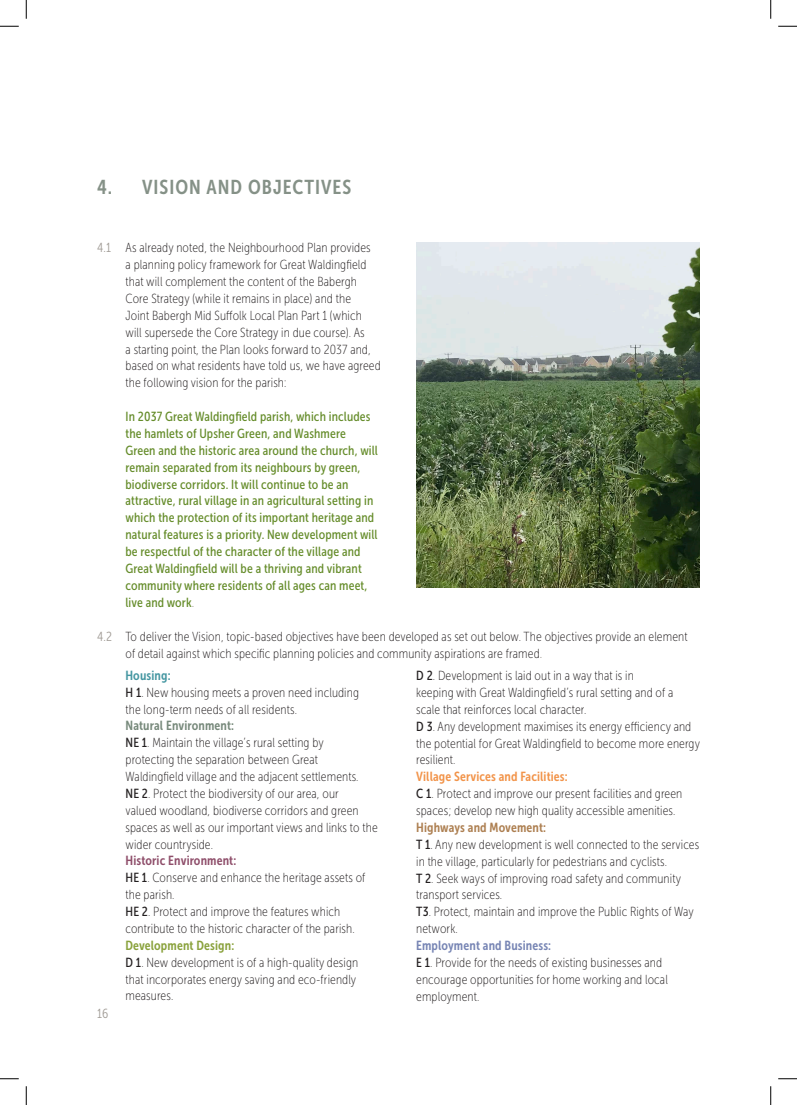
<style>
.page{position:relative;width:797px;height:1105px;background:#fff}
.page>*{position:absolute;margin:0;border:0;box-sizing:border-box;transform-origin:0 0}
.t1{font:20px "Museo Sans Cond 700";letter-spacing:.05em;color:#859187}
.t2{font:13.12px/16.9px "Museo Sans Cond 100";letter-spacing:.01em;color:#231f20}
.t3{font:13.12px/16.9px "Museo Sans Cond 500";letter-spacing:.01em;color:#658c2a}
.t4{font:13.12px "Museo Sans Cond 700";letter-spacing:.01em;color:#f2944a}
.t5{font:13.12px "Museo Sans Cond 700";letter-spacing:.01em;color:#7785b4}
.t6{font:13.12px "Museo Sans Cond 700";letter-spacing:.01em;color:#8f4f6b}
.t7{font:13.12px "Museo Sans Cond 700";letter-spacing:.01em;color:#ad7f51}
.t8{font:13.12px "Museo Sans Cond 700";letter-spacing:.01em;color:#77897b}
.t9{font:13.12px "Museo Sans Cond 700";letter-spacing:.01em;color:#8aa23d}
.t10{font:13.12px "Museo Sans Cond 700";letter-spacing:.01em;color:#4697a2}
.t11{font:13.12px "Museo Sans Cond 300";color:#a19c96}
.s1{font-family:"Museo Sans Cond 300";color:#a19c96}
.s2{font-family:"Museo Sans Cond 500"}
</style>
<div class="page">
<img style="left:416px;top:242px;width:283px;height:346px">
<svg style="left:0;top:25px;width:19px;height:2px"></svg>
<svg style="left:778px;top:25px;width:19px;height:2px"></svg>
<svg style="left:0;top:1078px;width:19px;height:1px"></svg>
<svg style="left:778px;top:1078px;width:19px;height:1px"></svg>
<svg style="left:25px;top:0;width:2px;height:19px"></svg>
<svg style="left:25px;top:1086px;width:2px;height:19px"></svg>
<svg style="left:770px;top:0;width:1px;height:19px"></svg>
<svg style="left:770px;top:1086px;width:1px;height:19px"></svg>
<p class="t1" style="left:97px;top:176px;width:255px">4. VISION AND OBJECTIVES</p>
<p class="t2" style="left:125px;top:239px;width:257px;text-indent:-28px"><span class="s1">4.1</span> As already noted, the Neighbourhood Plan provides<br>a planning policy framework for Great Waldingfield that will complement the content of the Babergh Core Strategy (while it remains in place) and the<br>Joint Babergh Mid Suffolk Local Plan Part 1 (which will supersede the Core Strategy in due course). As<br>a starting point, the Plan looks forward to 2037 and, based on what residents have told us, we have agreed the following vision for the parish:</p>
<p class="t3" style="left:125px;top:408px;width:254px">In 2037 Great Waldingfield parish, which includes the hamlets of Upsher Green, and Washmere Green and the historic area around the church, will remain separated from its neighbours by green, biodiverse corridors. It will continue to be an attractive, rural village in an agricultural setting in which the protection of its important heritage and natural features is a priority. New development will be respectful of the character of the village and Great Waldingfield will be a thriving and vibrant community where residents of all ages can meet, live and work<span class="s1">.</span></p>
<p class="t2" style="left:125px;top:628px;width:563px;text-indent:-28px"><span class="s1">4.2</span> To deliver the Vision, topic-based objectives have been developed as set out below. The objectives provide an element of detail against which specific planning policies and community aspirations are framed<span class="s1">.</span></p>
<p class="t10" style="left:125px;top:668px;width:46px">Housing:</p>
<p class="t2" style="left:125px;top:684px;width:235px"><span class="s2">H 1</span>. New housing meets a proven need including</p>
<p class="t2" style="left:125px;top:701px;width:173px">the long-term needs of all residents.</p>
<p class="t8" style="left:125px;top:719px;width:110px">Natural Environment:</p>
<p class="t2" style="left:125px;top:734px;width:200px"><span class="s2">NE 1</span>. Maintain the village’s rural setting by</p>
<p class="t2" style="left:125px;top:751px;width:194px">protecting the separation between Great</p>
<p class="t2" style="left:125px;top:768px;width:234px">Waldingfield village and the adjacent settlements.</p>
<p class="t2" style="left:125px;top:785px;width:215px"><span class="s2">NE 2</span>. Protect the biodiversity of our area, our</p>
<p class="t2" style="left:125px;top:802px;width:235px">valued woodland, biodiverse corridors and green</p>
<p class="t2" style="left:125px;top:819px;width:254px">spaces as well as our important views and links to the</p>
<p class="t2" style="left:125px;top:836px;width:89px">wider countryside.</p>
<p class="t6" style="left:125px;top:854px;width:112px">Historic Environment:</p>
<p class="t2" style="left:125px;top:869px;width:241px"><span class="s2">HE 1</span>. Conserve and enhance the heritage assets of</p>
<p class="t2" style="left:125px;top:886px;width:50px">the parish.</p>
<p class="t2" style="left:125px;top:903px;width:216px"><span class="s2">HE 2</span>. Protect and improve the features which</p>
<p class="t2" style="left:125px;top:920px;width:231px">contribute to the historic character of the parish.</p>
<p class="t9" style="left:125px;top:938px;width:110px">Development Design:</p>
<p class="t2" style="left:125px;top:954px;width:234px"><span class="s2">D 1</span>. New development is of a high-quality design</p>
<p class="t2" style="left:125px;top:971px;width:232px">that incorporates energy saving and eco-friendly</p>
<p class="t2" style="left:125px;top:988px;width:49px">measures.</p>
<p class="t2" style="left:416px;top:667px;width:219px"><span class="s2">D 2</span>. Development is laid out in a way that is in</p>
<p class="t2" style="left:416px;top:684px;width:258px">keeping with Great Waldingfield’s rural setting and of a</p>
<p class="t2" style="left:416px;top:701px;width:172px">scale that reinforces local character.</p>
<p class="t2" style="left:416px;top:718px;width:276px"><span class="s2">D 3</span>. Any development maximises its energy efficiency and</p>
<p class="t2" style="left:416px;top:735px;width:285px">the potential for Great Waldingfield to become more energy</p>
<p class="t2" style="left:416px;top:752px;width:41px">resilient.</p>
<p class="t4" style="left:416px;top:769px;width:153px">Village Services and Facilities:</p>
<p class="t2" style="left:416px;top:785px;width:267px"><span class="s2">C 1</span>. Protect and improve our present facilities and green</p>
<p class="t2" style="left:416px;top:802px;width:261px">spaces; develop new high quality accessible amenities.</p>
<p class="t7" style="left:416px;top:820px;width:131px">Highways and Movement:</p>
<p class="t2" style="left:416px;top:836px;width:284px"><span class="s2">T 1</span>. Any new development is well connected to the services</p>
<p class="t2" style="left:416px;top:853px;width:252px">in the village, particularly for pedestrians and cyclists.</p>
<p class="t2" style="left:416px;top:870px;width:266px"><span class="s2">T 2</span>. Seek ways of improving road safety and community</p>
<p class="t2" style="left:416px;top:887px;width:87px">transport services.</p>
<p class="t2" style="left:416px;top:903px;width:279px"><span class="s2">T3</span>. Protect, maintain and improve the Public Rights of Way</p>
<p class="t2" style="left:416px;top:920px;width:43px">network.</p>
<p class="t5" style="left:416px;top:938px;width:136px">Employment and Business:</p>
<p class="t2" style="left:416px;top:954px;width:247px"><span class="s2">E 1</span>. Provide for the needs of existing businesses and</p>
<p class="t2" style="left:416px;top:971px;width:253px">encourage opportunities for home working and local</p>
<p class="t2" style="left:416px;top:988px;width:65px">employment.</p>
<p class="t11" style="left:97px;top:1006px;width:13px">16</p>
</div>
